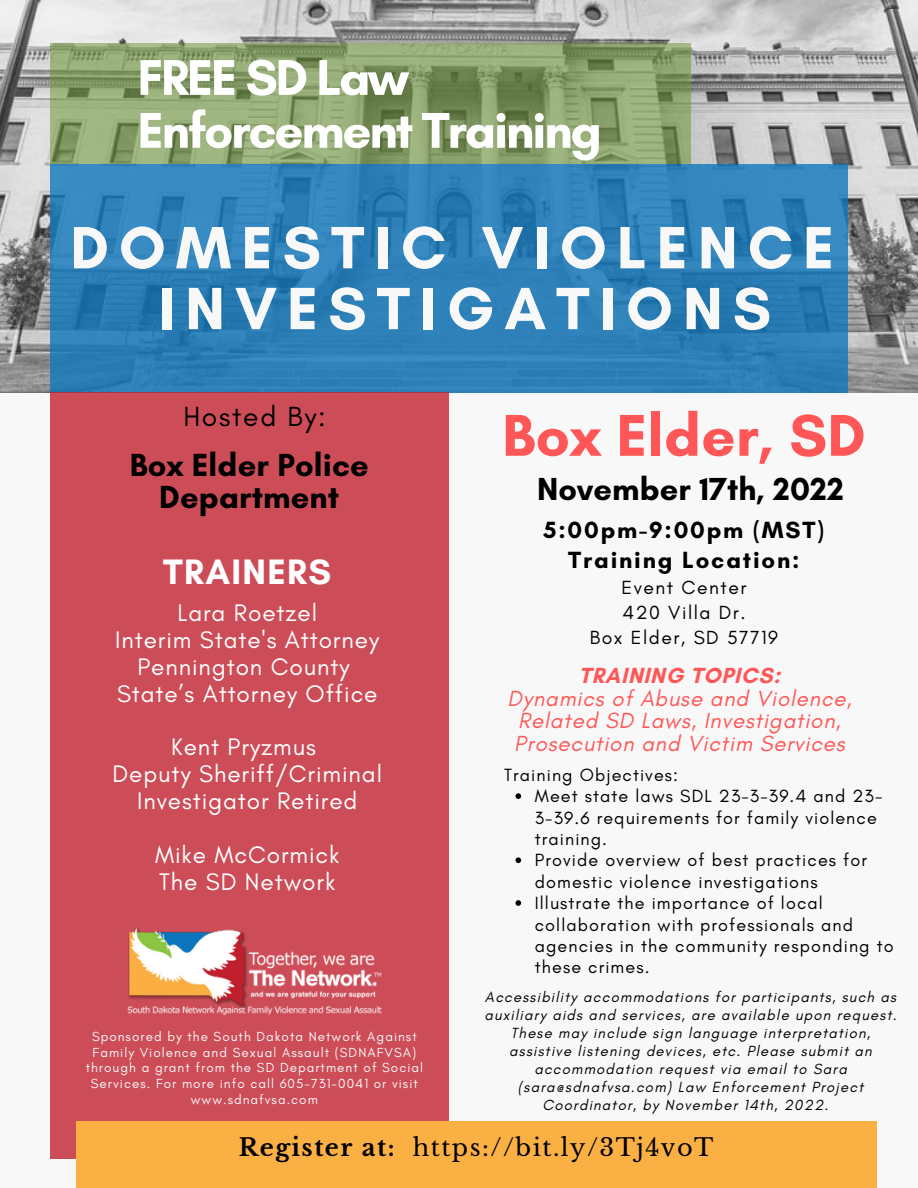
<style>
.page{position:relative;width:918px;height:1188px;background:#f8f8f8}
.page>*{position:absolute;margin:0;border:0;box-sizing:border-box;transform-origin:0 0}
.t1{font:700 60.75px/60.9px "Glacial Indifference";letter-spacing:.165em;color:#f8f8f8;text-align:center}
.t2{font:700 60px "Glacial Indifference";letter-spacing:.005em;color:#ff5757}
.t3{font:700 51.15px/52.8px "Glacial Indifference";letter-spacing:-.045em;color:#fff}
.t4{font:700 36px "Glacial Indifference";letter-spacing:.035em;color:#fff}
.t5{font:700 32.55px/33px "Glacial Indifference";letter-spacing:.005em;color:#000;text-align:center}
.t6{font:700 32.4px "Glacial Indifference";letter-spacing:.005em;color:#000}
.t7{font:28.2px "Glacial Indifference";letter-spacing:.06em;color:#000}
.t8{font:24.45px/26.8px "Glacial Indifference";letter-spacing:.035em;color:#fff;text-align:center}
.t9{font:24px "Libre Baskerville";letter-spacing:.06em;color:#000}
.t10{font:700 23.85px/30.3px "Glacial Indifference";letter-spacing:.075em;color:#000;text-align:center}
.t11{font:italic 22.35px/22.5px "Glacial Indifference";letter-spacing:.035em;color:#ff5757;text-align:center}
.t12{font:700 22.35px "Glacial Indifference";letter-spacing:.035em;color:#ff5757}
.t13{font:19.35px/24.8px "Glacial Indifference";letter-spacing:.075em;color:#000;text-align:center}
.t14{font:18px/21.3px "Glacial Indifference";letter-spacing:.06em;color:#000}
.t15{font:italic 15px "Glacial Indifference";letter-spacing:.075em;color:#000}
.t16{font:13.35px/15.6px "Glacial Indifference";letter-spacing:.075em;color:#f8f8f8;text-align:center}
.s1{font-weight:700}
</style>
<div class="page">
<img style="left:0;top:0;width:918px;height:392px">
<svg style="left:50px;top:44px;width:640px;height:120px;background:#8aa06c"></svg>
<svg style="left:50px;top:164px;width:798px;height:228px;background:#2d7fb7"></svg>
<div style="left:50px;top:392px;width:399px;height:766px;background:#cc4d58"></div>
<div style="left:76px;top:1121px;width:801px;height:67px;background:#fbb044"></div>
<img style="left:127px;top:928px;width:255px;height:86px">
<svg style="left:515px;top:793px;width:6px;height:6px"></svg>
<svg style="left:515px;top:857px;width:6px;height:6px"></svg>
<svg style="left:515px;top:900px;width:6px;height:6px"></svg>
<h3 class="t3" style="left:138px;top:51px;width:466px">FREE SD Law<br>Enforcement Training</h3>
<h1 class="t1" style="left:70px;top:217px;width:765px">DOMESTIC VIOLENCE<br>INVESTIGATIONS</h1>
<h3 class="t7" style="left:183px;top:399px;width:144px">Hosted By:</h3>
<h3 class="t5" style="left:130px;top:448px;width:240px">Box Elder Police<br>Department</h3>
<h3 class="t4" style="left:163px;top:549px;width:169px">TRAINERS</h3>
<h3 class="t8" style="left:115px;top:599px;width:266px">Lara Roetzel<br>Interim State's Attorney<br>Pennington County<br>State’s Attorney Office</h3>
<h3 class="t8" style="left:113px;top:733px;width:271px">Kent Pryzmus<br>Deputy Sheriff/Criminal<br>Investigator Retired</h3>
<h3 class="t8" style="left:155px;top:841px;width:186px;text-align:left">Mike McCormick<br>The SD Network</h3>
<h2 class="t2" style="left:502px;top:399px;width:365px">Box Elder, SD</h2>
<h3 class="t6" style="left:537px;top:469px;width:308px">November 17th, 2022</h3>
<h3 class="t10" style="left:544px;top:514px;width:282px">5:00pm-9:00pm (MST)<br>Training Location:</h3>
<p class="t13" style="left:590px;top:575px;width:190px">Event Center<br>420 Villa Dr.<br>Box Elder, SD 57719</p>
<h3 class="t12" style="left:579px;top:662px;width:203px">TRAINING TOPICS:</h3>
<h3 class="t11" style="left:507px;top:687px;width:346px">Dynamics of Abuse and Violence,<br>Related SD Laws, Investigation,<br>Prosecution and Victim Services</h3>
<p class="t14" style="left:504px;top:764px;width:175px">Training Objectives:</p>
<p class="t14" style="left:535px;top:785px;width:360px">Meet state laws SDL 23-3-39.4 and 23-<br>3-39.6 requirements for family violence training.<br>Provide overview of best practices for domestic violence investigations<br>Illustrate the importance of local collaboration with professionals and agencies in the community responding to these crimes.</p>
<p class="t15" style="left:485px;top:988px;width:413px">Accessibility accommodations for participants, such as</p>
<p class="t15" style="left:484px;top:1006px;width:414px">auxiliary aids and services, are available upon request.</p>
<p class="t15" style="left:511px;top:1024px;width:361px">These may include sign language interpretation,</p>
<p class="t15" style="left:509px;top:1042px;width:364px">assistive listening devices, etc. Please submit an</p>
<p class="t15" style="left:534px;top:1060px;width:314px">accommodation request via email to Sara</p>
<p class="t15" style="left:518px;top:1078px;width:347px">(sara@sdnafvsa.com) Law Enforcement Project</p>
<p class="t15" style="left:542px;top:1096px;width:287px">Coordinator, by November 14th, 2022.</p>
<p class="t16" style="left:86px;top:1029px;width:339px">Sponsored by the South Dakota Network Against Family Violence and Sexual Assault (SDNAFVSA) through a grant from the SD Department of Social Services. For more info call 605-731-0041 or visit www.sdnafvsa.com</p>
<h3 class="t9" style="left:239px;top:1132px;width:476px"><span class="s1">Register at:</span> https://bit.ly/3Tj4voT</h3>
</div>
